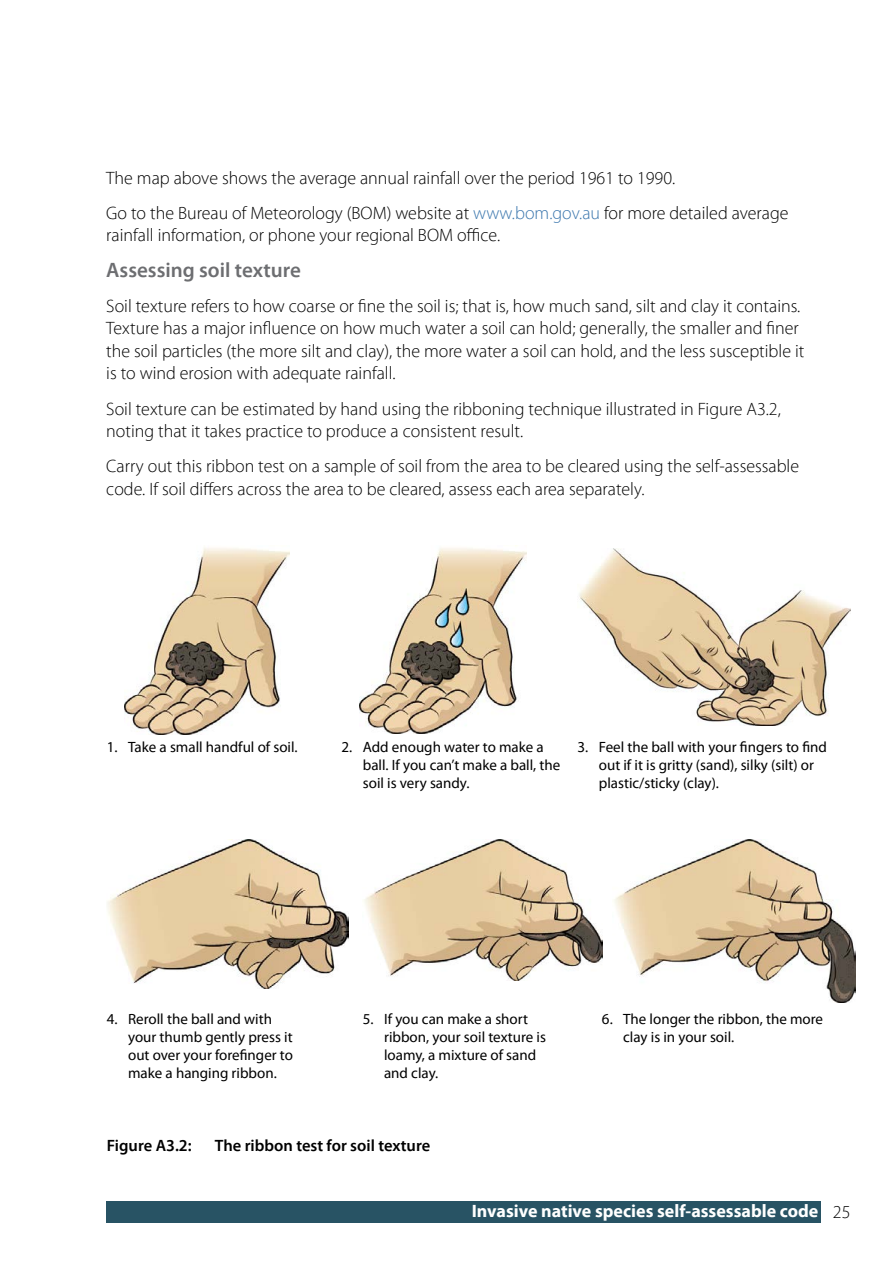
<style>
.page{position:relative;width:893px;height:1263px;background:#fff}
.page>*{position:absolute;margin:0;border:0;box-sizing:border-box;transform-origin:0 0}
.t1{font:600 21px "Myriad Pro";color:#6d6e71}
.t2{font:300 18px/22.5px "Myriad Pro";color:#000}
.t3{font:700 18px "Myriad Pro";color:#fff}
.t4{font:600 16.5px "Myriad Pro";color:#000}
.t5{font:15px/18px "Myriad Pro";color:#000}
.s1{color:#3c77ae}
.s2{font-weight:300;color:#000}
</style>
<div class="page">
<div style="left:106px;top:1201px;width:715px;height:21px;background:#285364"></div>
<img style="left:614px;top:839px;width:241px;height:163px">
<img style="left:364px;top:840px;width:239px;height:141px">
<img style="left:107px;top:840px;width:241px;height:149px">
<img style="left:579px;top:549px;width:271px;height:177px">
<img style="left:360px;top:548px;width:167px;height:185px">
<img style="left:125px;top:547px;width:164px;height:187px">
<p class="t2" style="left:106px;top:160px;width:684px;line-height:35.2px">The map above shows the average annual rainfall over the period 1961 to 1990.<br>Go to the Bureau of Meteorology (BOM) website at <span class="s1">www.bom.gov.au</span> for more detailed average</p>
<p class="t2" style="left:106px;top:224px;width:395px">rainfall information, or phone your regional BOM office.</p>
<p class="t1" style="left:106px;top:256px;width:196px">Assessing soil texture</p>
<p class="t2" style="left:106px;top:295px;width:700px">Soil texture refers to how coarse or fine the soil is; that is, how much sand, silt and clay it contains.<br>Texture has a major influence on how much water a soil can hold; generally, the smaller and finer the soil particles (the more silt and clay), the more water a soil can hold, and the less susceptible it is to wind erosion with adequate rainfall.</p>
<p class="t2" style="left:106px;top:398px;width:676px">Soil texture can be estimated by hand using the ribboning technique illustrated in Figure A3.2, noting that it takes practice to produce a consistent result.</p>
<p class="t2" style="left:106px;top:455px;width:694px">Carry out this ribbon test on a sample of soil from the area to be cleared using the self-assessable code. If soil differs across the area to be cleared, assess each area separately.</p>
<p class="t5" style="left:107px;top:738px;width:192px">1. Take a small handful of soil.</p>
<p class="t5" style="left:363px;top:738px;width:199px;text-indent:-21px">2. Add enough water to make a ball. If you can’t make a ball, the soil is very sandy.</p>
<p class="t5" style="left:599px;top:738px;width:230px;text-indent:-21px">3. Feel the ball with your fingers to find out if it is gritty (sand), silky (silt) or plastic/sticky (clay).</p>
<p class="t5" style="left:128px;top:1010px;width:166px;text-indent:-21px">4. Reroll the ball and with your thumb gently press it out over your forefinger to make a hanging ribbon.</p>
<p class="t5" style="left:384px;top:1010px;width:163px;text-indent:-21px">5. If you can make a short ribbon, your soil texture is loamy, a mixture of sand and clay.</p>
<p class="t5" style="left:623px;top:1010px;width:201px;text-indent:-21px">6. The longer the ribbon, the more clay is in your soil.</p>
<p class="t4" style="left:107px;top:1135px;width:86px">Figure A3.2:</p>
<p class="t4" style="left:215px;top:1135px;width:217px">The ribbon test for soil texture</p>
<p class="t3" style="left:472px;top:1201px;width:380px">Invasive native species self-assessable code <span class="s2">25</span></p>
</div>
